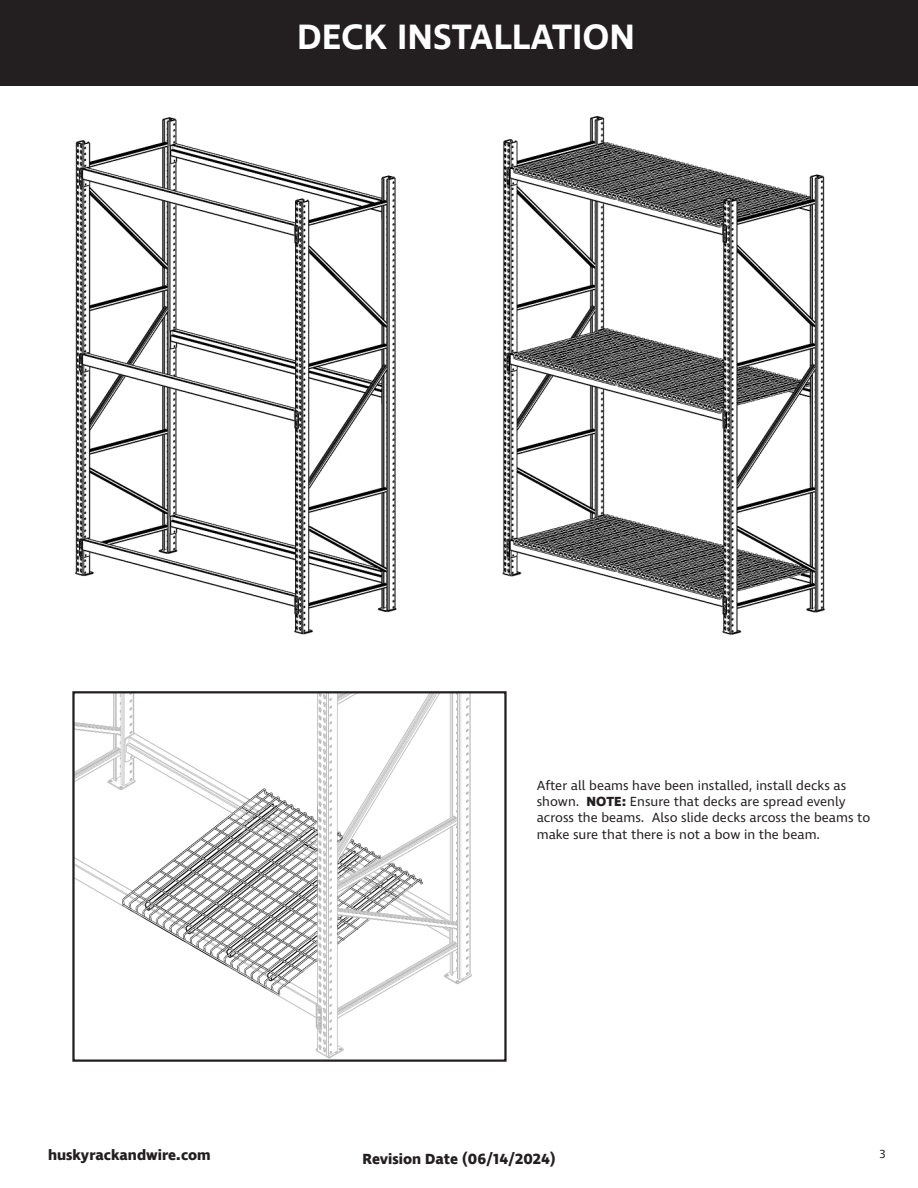
<style>
.page{position:relative;width:918px;height:1188px;background:#fff}
.page>*{position:absolute;margin:0;border:0;box-sizing:border-box;transform-origin:0 0}
.t1{font:600 36px "Ingra";color:#fff}
.t2{font:700 15px "Ingra";color:#231f20}
.t3{font:13.5px/16.2px "Ingra";color:#231f20}
.t4{font:12px "Ingra";color:#231f20}
.s1{font-weight:700}
</style>
<div class="page">
<div style="left:0;top:0;width:918px;height:85px;background:#231f20"></div>
<img style="left:75px;top:117px;width:322px;height:518px">
<img style="left:75px;top:694px;width:397px;height:365px">
<div style="left:72px;top:691px;width:435px;height:371px;border:2px solid #231f20"></div>
<img style="left:502px;top:116px;width:324px;height:519px">
<p class="t1" style="left:297px;top:14px;width:340px">DECK INSTALLATION</p>
<p class="t3" style="left:537px;top:778px;width:335px">After all beams have been installed, install decks as shown. <span class="s1">NOTE:</span> Ensure that decks are spread evenly across the beams. Also slide decks arcoss the beams to make sure that there is not a bow in the beam.</p>
<p class="t2" style="left:48px;top:1145px;width:164px">huskyrackandwire.com</p>
<p class="t4" style="left:880px;top:1146px;width:7px">3</p>
<p class="t2" style="left:362px;top:1149px;width:195px">Revision Date (06/14/2024)</p>
</div>
